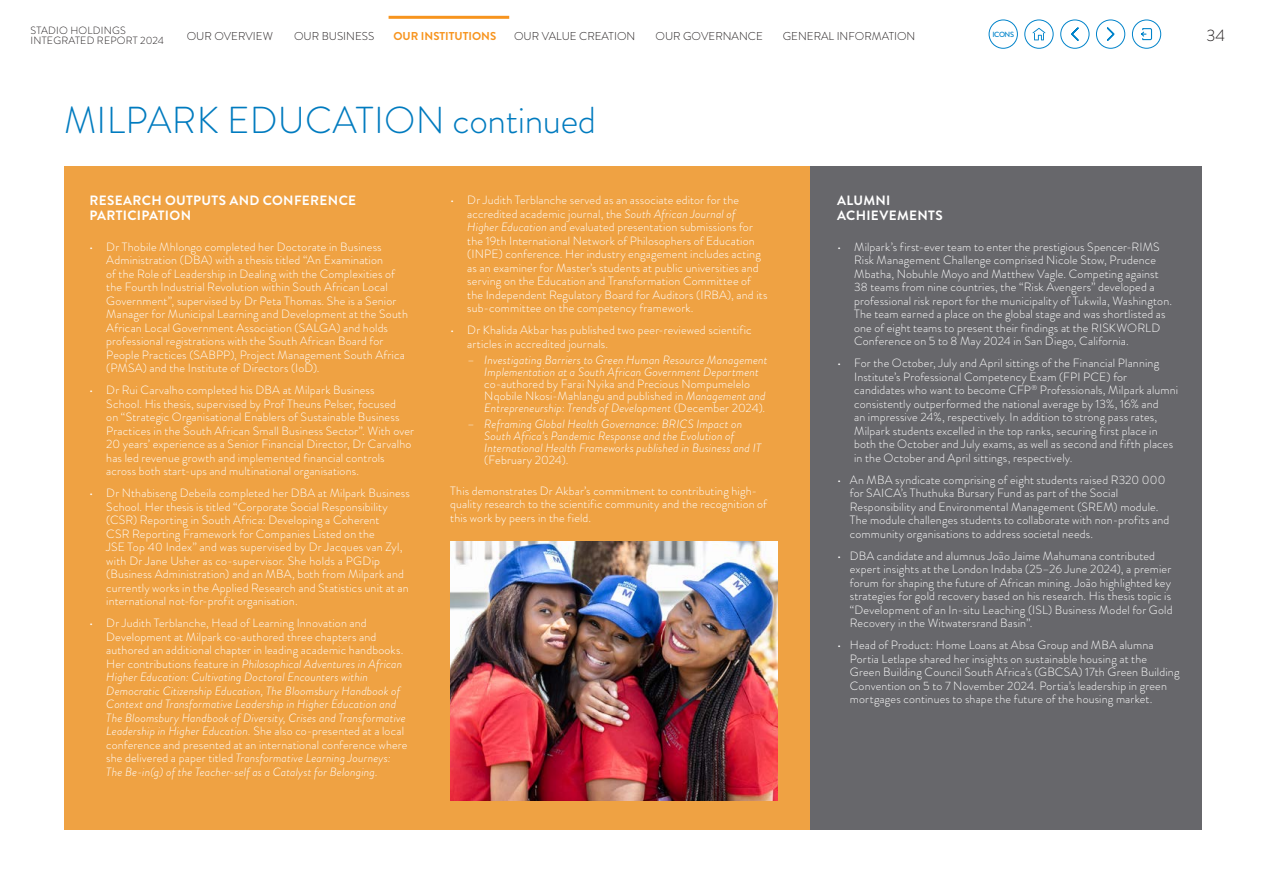
<style>
.page{position:relative;width:1263px;height:893px;background:#fff}
.page>*{position:absolute;margin:0;border:0;box-sizing:border-box;transform-origin:0 0}
.t1{font:300 37.5px "Brandon Grotesque";letter-spacing:.01em;color:#007bbf}
.t2{font:300 16.5px "Brandon Grotesque";color:#231f20}
.t3{font:700 13.5px/15px "Brandon Grotesque";letter-spacing:.025em;color:#fff}
.t4{font:300 12px/13.5px "Brandon Grotesque";letter-spacing:.015em;color:#fff}
.t5{font:italic 300 12px/13.5px "Brandon Grotesque";letter-spacing:.015em;color:#fff}
.t6{font:300 11.4px "Brandon Grotesque";color:#231f20}
.t7{font:700 11.4px "Brandon Grotesque";color:#f7941e}
.t8{font:300 10.5px/10.5px "Brandon Grotesque";letter-spacing:.02em;color:#231f20}
.t9{font:500 7.5px "Brandon Grotesque";letter-spacing:-.06em;color:#0083ca}
.s1{font-style:normal}
.s2{font-style:italic}
</style>
<div class="page">
<hr style="left:389px;top:16px;width:120px;height:3px;background:#f7941e">
<div style="left:1024px;top:20px;width:29px;height:29px;border:1px solid #0083ca;border-radius:50%"></div>
<svg style="left:1032px;top:28px;width:13px;height:12px"></svg>
<div style="left:1060px;top:20px;width:29px;height:29px;border:1px solid #0083ca;border-radius:50%"></div>
<svg style="left:1071px;top:27px;width:8px;height:14px"></svg>
<div style="left:1096px;top:20px;width:29px;height:29px;border:1px solid #0083ca;border-radius:50%"></div>
<svg style="left:1107px;top:27px;width:8px;height:14px"></svg>
<div style="left:1132px;top:20px;width:29px;height:29px;border:1px solid #0083ca;border-radius:50%"></div>
<svg style="left:1141px;top:28px;width:11px;height:13px"></svg>
<div style="left:989px;top:20px;width:29px;height:29px;border:1px solid #0083ca;border-radius:50%"></div>
<div style="left:809px;top:166px;width:393px;height:663px;background:#67676b"></div>
<div style="left:64px;top:166px;width:745px;height:663px;background:#efa243"></div>
<img style="left:450px;top:541px;width:327px;height:260px">
<p class="t8" style="left:31px;top:25px;width:135px">STADIO HOLDINGS<br>INTEGRATED REPORT 2024</p>
<p class="t6" style="left:187px;top:28px;width:88px">OUR OVERVIEW</p>
<p class="t6" style="left:294px;top:28px;width:82px">OUR BUSINESS</p>
<p class="t7" style="left:393px;top:28px;width:104px">OUR INSTITUTIONS</p>
<p class="t6" style="left:514px;top:28px;width:123px">OUR VALUE CREATION</p>
<p class="t6" style="left:655px;top:28px;width:109px">OUR GOVERNANCE</p>
<p class="t6" style="left:783px;top:28px;width:134px">GENERAL INFORMATION</p>
<p class="t9" style="left:992px;top:29px;width:23px">ICONS</p>
<h2 class="t2" style="left:1206px;top:24px;width:20px">34</h2>
<h1 class="t1" style="left:64px;top:94px;width:533px">MILPARK EDUCATION continued</h1>
<p class="t3" style="left:89px;top:193px;width:268px">RESEARCH OUTPUTS AND CONFERENCE<br>PARTICIPATION</p>
<p class="t4" style="left:106px;top:240px;width:303px;text-indent:-17px">• Dr Thobile Mhlongo completed her Doctorate in Business Administration (DBA) with a thesis titled “An Examination<br>of the Role of Leadership in Dealing with the Complexities of the Fourth Industrial Revolution within South African Local Government”, supervised by Dr Peta Thomas. She is a Senior Manager for Municipal Learning and Development at the South African Local Government Association (SALGA) and holds professional registrations with the South African Board for People Practices (SABPP), Project Management South Africa (PMSA) and the Institute of Directors (IoD).</p>
<p class="t4" style="left:106px;top:383px;width:309px;text-indent:-17px">• Dr Rui Carvalho completed his DBA at Milpark Business<br>School. His thesis, supervised by Prof Theuns Pelser, focused<br>on “Strategic Organisational Enablers of Sustainable Business Practices in the South African Small Business Sector”. With over 20 years’ experience as a Senior Financial Director, Dr Carvalho has led revenue growth and implemented financial controls across both start-ups and multinational organisations.</p>
<p class="t4" style="left:106px;top:486px;width:305px;text-indent:-17px">• Dr Nthabiseng Debeila completed her DBA at Milpark Business School. Her thesis is titled “Corporate Social Responsibility (CSR) Reporting in South Africa: Developing a Coherent<br>CSR Reporting Framework for Companies Listed on the<br>JSE Top 40 Index” and was supervised by Dr Jacques van Zyl, with Dr Jane Usher as co-supervisor. She holds a PGDip (Business Administration) and an MBA, both from Milpark and currently works in the Applied Research and Statistics unit at an international not‑for‑ profit organisation.</p>
<p class="t5" style="left:106px;top:616px;width:303px;text-indent:-17px"><span class="s1">• Dr Judith Terblanche, Head of Learning Innovation and Development at Milpark co-authored three chapters and authored an additional chapter in leading academic handbooks.<br>Her contributions feature in</span> Philosophical Adventures in African Higher Education: Cultivating Doctoral Encounters within Democratic Citizenship Education, The Bloomsbury Handbook of Context and Transformative Leadership in Higher Education and The Bloomsbury Handbook of Diversity, Crises and Transformative Leadership in Higher Education. <span class="s1">She also co-presented at a local conference and presented at an international conference where she delivered a paper titled</span> Transformative Learning Journeys:<br>The Be‑ in(g) of the Teacher-self as a Catalyst for Belonging.</p>
<p class="t4" style="left:467px;top:193px;width:302px;text-indent:-17px">• Dr Judith Terblanche served as an associate editor for the accredited academic journal, the <span class="s2">South African Journal of Higher Education</span> and evaluated presentation submissions for the 19th International Network of Philosophers of Education (INPE) conference. Her industry engagement includes acting as an examiner for Master’s students at public universities and serving on the Education and Transformation Committee of the Independent Regulatory Board for Auditors (IRBA), and its sub‑ committee on the competency framework.</p>
<p class="t4" style="left:467px;top:323px;width:286px;text-indent:-17px">• Dr Khalida Akbar has published two peer‑ reviewed scientific articles in accredited journals.</p>
<p class="t5" style="left:484px;top:354px;width:285px;line-height:12px;text-indent:-17px"><span class="s1">–</span> Investigating Barriers to Green Human Resource Management<br>Implementation at a South African Government Department</p>
<p class="t4" style="left:484px;top:378px;width:283px;line-height:12px">co‑authored by Farai Nyika and Precious Nompumelelo<br>Nqobile Nkosi-Mahlangu and published in <span class="s2">Management and<br>Entrepreneurship: Trends of Development</span> (December 2024).</p>
<p class="t5" style="left:484px;top:418px;width:278px;line-height:12px;text-indent:-17px"><span class="s1">–</span> Reframing Global Health Governance: BRICS Impact on<br>South Africa’s Pandemic Response and the Evolution of<br>International Health Frameworks published in Business and IT</p>
<p class="t4" style="left:484px;top:453px;width:86px">(February 2024).</p>
<p class="t4" style="left:450px;top:484px;width:318px">This demonstrates Dr Akbar’s commitment to contributing high&shy;quality research to the scientific community and the recognition of this work by peers in the field.</p>
<p class="t3" style="left:837px;top:193px;width:107px">ALUMNI<br>ACHIEVEMENTS</p>
<p class="t4" style="left:854px;top:240px;width:319px;text-indent:-17px">• Milpark’s first-ever team to enter the prestigious Spencer-RIMS Risk Management Challenge comprised Nicole Stow, Prudence Mbatha, Nobuhle Moyo and Matthew Vagle. Competing against 38 teams from nine countries, the “Risk Avengers” developed a professional risk report for the municipality of Tukwila, Washington.<br>The team earned a place on the global stage and was shortlisted as one of eight teams to present their findings at the RISKWORLD Conference on 5 to 8 May 2024 in San Diego, California.</p>
<p class="t4" style="left:854px;top:356px;width:326px;text-indent:-17px">• For the October, July and April sittings of the Financial Planning Institute’s Professional Competency Exam (FPI PCE) for candidates who want to become CFP<sup>®</sup> Professionals, Milpark alumni consistently outperformed the national average by 13%, 16% and<br>an impressive 24%, respectively. In addition to strong pass rates, Milpark students excelled in the top ranks, securing first place in both the October and July exams, as well as second and fifth places in the October and April sittings, respectively.</p>
<p class="t4" style="left:850px;top:473px;width:321px;text-indent:-13px">• An MBA syndicate comprising of eight students raised R320 000 for SAICA’s Thuthuka Bursary Fund as part of the Social Responsibility and Environmental Management (SREM) module.<br>The module challenges students to collaborate with non-profits and community organisations to address societal needs.</p>
<p class="t4" style="left:850px;top:549px;width:324px;text-indent:-13px">• DBA candidate and alumnus João Jaime Mahumana contributed expert insights at the London Indaba (25–26 June 2024), a premier forum for shaping the future of African mining. João highlighted key strategies for gold recovery based on his research. His thesis topic is “Development of an In-situ Leaching (ISL) Business Model for Gold Recovery in the Witwatersrand Basin”.</p>
<p class="t4" style="left:850px;top:638px;width:331px;text-indent:-13px">• Head of Product: Home Loans at Absa Group and MBA alumna Portia Letlape shared her insights on sustainable housing at the Green Building Council South Africa’s (GBCSA) 17th Green Building Convention on 5 to 7 November 2024. Portia’s leadership in green mortgages continues to shape the future of the housing market.</p>
</div>
